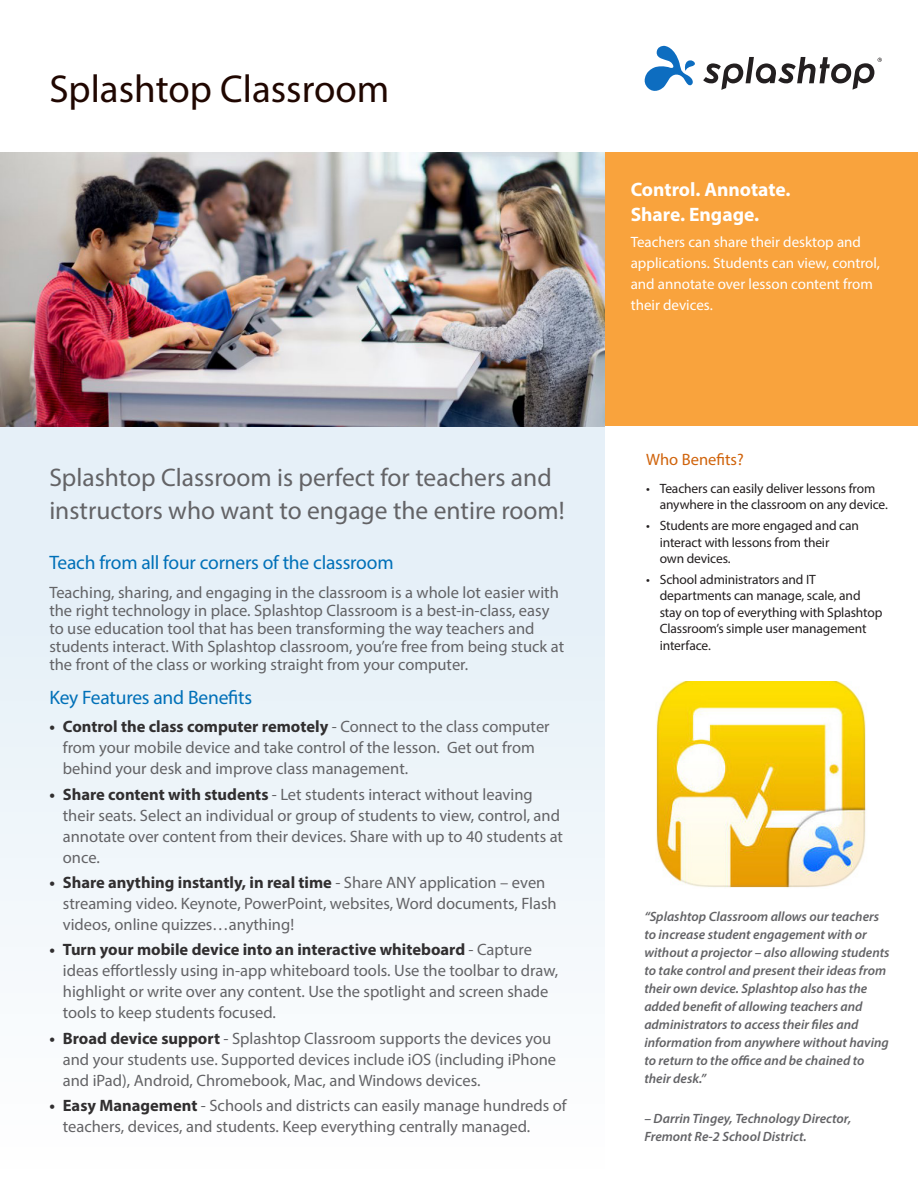
<style>
.page{position:relative;width:918px;height:1188px;background:#fff}
.page>*{position:absolute;margin:0;border:0;box-sizing:border-box;transform-origin:0 0}
.Header-Feature{font:39px "Myriad Pro";color:#200701}
.Header-Feature-2{font:25.5px/33px "Myriad Pro";color:#636366}
.Header-Feature-3{font:19.5px "Myriad Pro";letter-spacing:-.01em;color:#0070b8}
.t1{font:700 19.5px "Myriad Pro";color:#fff}
.t2{font:16.5px/21px "Myriad Pro";color:#636366}
.Header-Feature-4{font:16.5px "Myriad Pro";color:#d0630b}
.t3{font:15px/21px "Myriad Pro";color:#fff}
.Header-Feature-5{font:italic 600 13.5px/18px "Myriad Pro";color:#636366}
.t4{font:13.5px/16.5px "Myriad Pro";letter-spacing:-.01em;color:#231f20}
.s1{font-weight:700;color:#312f30}
</style>
<div class="page">
<div style="left:0;top:426px;width:605px;height:762px;background:linear-gradient(to bottom,#e1edf7,#fefefe)"></div>
<div style="left:605px;top:152px;width:313px;height:274px;background:#f9a33d"></div>
<img style="left:0;top:152px;width:605px;height:274px">
<img style="left:656px;top:681px;width:210px;height:207px">
<svg style="left:703px;top:57px;width:179px;height:33px"></svg>
<svg style="left:644px;top:46px;width:51px;height:45px"></svg>
<p class="Header-Feature" style="left:49px;top:65px;width:342px">Splashtop Classroom</p>
<p class="Header-Feature-2" style="left:49px;top:460px;width:517px">Splashtop Classroom is perfect for teachers and instructors who want to engage the entire room!</p>
<p class="Header-Feature-3" style="left:49px;top:551px;width:346px">Teach from all four corners of the classroom</p>
<p class="t2" style="left:49px;top:583px;width:516px;line-height:18px">Teaching, sharing, and engaging in the classroom is a whole lot easier with the right technology in place. Splashtop Classroom is a best-in-class, easy to use education tool that has been transforming the way teachers and students interact. With Splashtop classroom, you’re free from being stuck at the front of the class or working straight from your computer.</p>
<p class="Header-Feature-3" style="left:49px;top:685px;width:204px">Key Features and Benefits</p>
<p class="t2" style="left:63px;top:716px;width:488px;text-indent:-14px"><span class="s1">• Control the class computer remotely</span> - Connect to the class computer from your mobile device and take control of the lesson. Get out from behind your desk and improve class management.</p>
<p class="t2" style="left:63px;top:783px;width:502px;text-indent:-14px"><span class="s1">• Share content with students</span> - Let students interact without leaving their seats. Select an individual or group of students to view, control, and annotate over content from their devices. Share with up to 40 students at once.</p>
<p class="t2" style="left:63px;top:872px;width:495px;text-indent:-14px"><span class="s1">• Share anything instantly, in real time</span> - Share ANY application – even streaming video. Keynote, PowerPoint, websites, Word documents, Flash videos, online quizzes…anything!</p>
<p class="t2" style="left:63px;top:939px;width:497px;text-indent:-14px"><span class="s1">• Turn your mobile device into an interactive whiteboard</span> - Capture ideas effortlessly using in-app whiteboard tools. Use the toolbar to draw, highlight or write over any content. Use the spotlight and screen shade tools to keep students focused.</p>
<p class="t2" style="left:63px;top:1027px;width:495px;text-indent:-14px"><span class="s1">• Broad device support</span> - Splashtop Classroom supports the devices you and your students use. Supported devices include iOS (including iPhone and iPad), Android, Chromebook, Mac, and Windows devices.</p>
<p class="t2" style="left:63px;top:1095px;width:505px;text-indent:-14px"><span class="s1">• Easy Management</span> - Schools and districts can easily manage hundreds of teachers, devices, and students. Keep everything centrally managed.</p>
<p class="t1" style="left:631px;top:177px;width:161px">Control. Annotate.</p>
<p class="t1" style="left:631px;top:202px;width:130px">Share. Engage.</p>
<p class="t3" style="left:631px;top:231px;width:251px">Teachers can share their desktop and applications. Students can view, control, and annotate over lesson content from their devices.</p>
<p class="Header-Feature-4" style="left:646px;top:450px;width:99px">Who Benefits?</p>
<p class="t4" style="left:660px;top:480px;width:230px;text-indent:-14px">• Teachers can easily deliver lessons from anywhere in the classroom on any device.</p>
<p class="t4" style="left:660px;top:517px;width:201px;text-indent:-14px">• Students are more engaged and can interact with lessons from their<br>own devices.</p>
<p class="t4" style="left:660px;top:571px;width:224px;text-indent:-14px">• School administrators and IT departments can manage, scale, and stay on top of everything with Splashtop<br>Classroom’s simple user management interface.</p>
<p class="Header-Feature-5" style="left:644px;top:907px;width:247px">“Splashtop Classroom allows our teachers to increase student engagement with or without a projector – also allowing students to take control and present their ideas from their own device. Splashtop also has the added benefit of allowing teachers and administrators to access their files and information from anywhere without having to return to the office and be chained to their desk.”</p>
<p class="Header-Feature-5" style="left:644px;top:1109px;width:208px">– Darrin Tingey, Technology Director,<br>Fremont Re-2 School District.</p>
</div>
